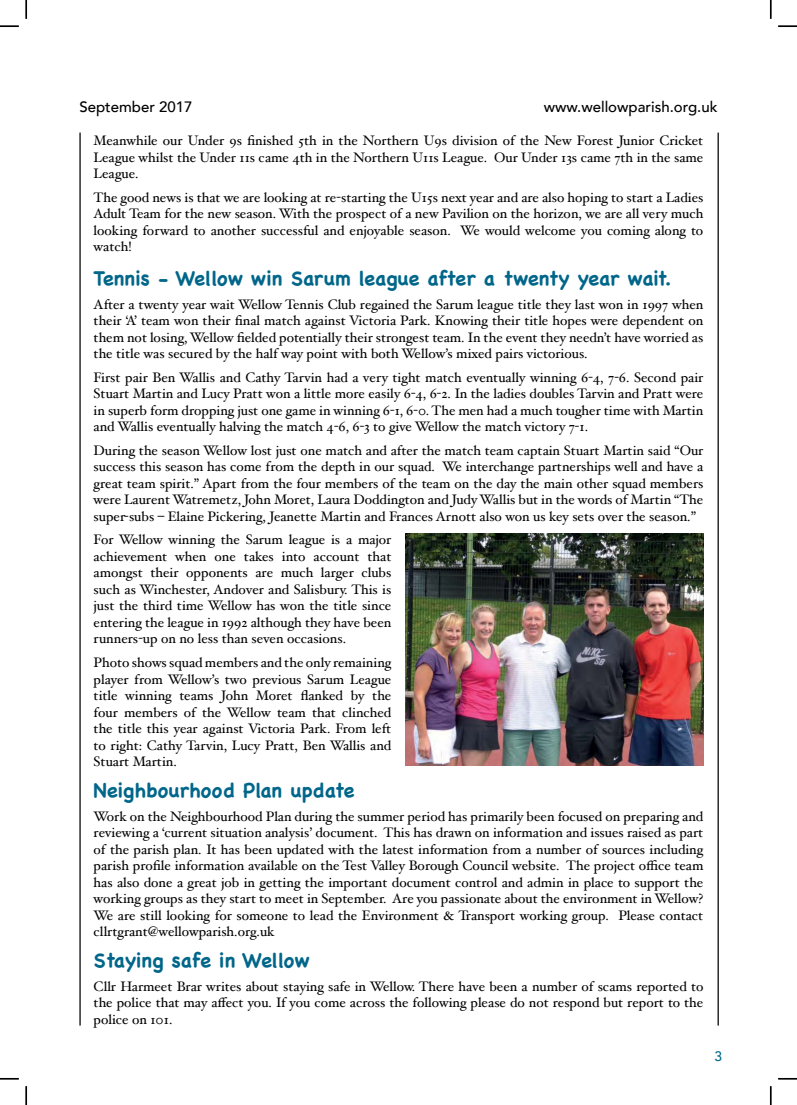
<style>
.page{position:relative;width:797px;height:1105px;background:#fff}
.page>*{position:absolute;margin:0;border:0;box-sizing:border-box;transform-origin:0 0}
.t1{font:700 20px "Chalkboard";color:#00668a}
.t2{font:500 15px "Avenir";color:#000}
.t3{font:13.75px/16.5px "Hoefler Text";color:#000;text-align:justify}
.t4{font:500 13.75px "Avenir";color:#00668a}
</style>
<div class="page">
<hr style="left:79px;top:133px;width:2px;height:892px;background:#000">
<hr style="left:717px;top:133px;width:1px;height:892px;background:#000">
<img style="left:405px;top:534px;width:298px;height:231px">
<svg style="left:0;top:25px;width:19px;height:2px"></svg>
<svg style="left:778px;top:25px;width:19px;height:2px"></svg>
<svg style="left:0;top:1078px;width:19px;height:1px"></svg>
<svg style="left:778px;top:1078px;width:19px;height:1px"></svg>
<svg style="left:25px;top:0;width:2px;height:19px"></svg>
<svg style="left:25px;top:1086px;width:2px;height:19px"></svg>
<svg style="left:770px;top:0;width:1px;height:19px"></svg>
<svg style="left:770px;top:1086px;width:1px;height:19px"></svg>
<p class="t2" style="left:79px;top:101px;width:115px">September 2017</p>
<p class="t2" style="left:544px;top:101px;width:175px">www.wellowparish.org.uk</p>
<p class="t3" style="left:94px;top:132px;width:611px">Meanwhile our Under 9s finished 5th in the Northern U9s division of the New Forest Junior Cricket League whilst the Under 11s came 4th in the Northern U11s League. Our Under 13s came 7th in the same League.</p>
<p class="t3" style="left:94px;top:189px;width:611px">The good news is that we are looking at re-starting the U15s next year and are also hoping to start a Ladies Adult Team for the new season. With the prospect of a new Pavilion on the horizon, we are all very much looking forward to another successful and enjoyable season. We would welcome you coming along to watch!</p>
<h1 class="t1" style="left:94px;top:267px;width:579px">Tennis - Wellow win Sarum league after a twenty year wait.</h1>
<p class="t3" style="left:94px;top:296px;width:611px">After a twenty year wait Wellow Tennis Club regained the Sarum league title they last won in 1997 when their ‘A’ team won their final match against Victoria Park. Knowing their title hopes were dependent on them not losing, Wellow fielded potentially their strongest team. In the event they needn’t have worried as the title was secured by the half way point with both Wellow’s mixed pairs victorious.</p>
<p class="t3" style="left:94px;top:369px;width:611px">First pair Ben Wallis and Cathy Tarvin had a very tight match eventually winning 6-4, 7-6. Second pair Stuart Martin and Lucy Pratt won a little more easily 6-4, 6-2. In the ladies doubles Tarvin and Pratt were in superb form dropping just one game in winning 6-1, 6-0. The men had a much tougher time with Martin and Wallis eventually halving the match 4-6, 6-3 to give Wellow the match victory 7-1.</p>
<p class="t3" style="left:94px;top:442px;width:611px">During the season Wellow lost just one match and after the match team captain Stuart Martin said “Our success this season has come from the depth in our squad. We interchange partnerships well and have a great team spirit.” Apart from the four members of the team on the day the main other squad members were Laurent Watremetz, John Moret, Laura Doddington and Judy Wallis but in the words of Martin “The super-subs – Elaine Pickering, Jeanette Martin and Frances Arnott also won us key sets over the season.”</p>
<p class="t3" style="left:94px;top:531px;width:299px">For Wellow winning the Sarum league is a major achievement when one takes into account that amongst their opponents are much larger clubs such as Winchester, Andover and Salisbury. This is just the third time Wellow has won the title since entering the league in 1992 although they have been runners-up on no less than seven occasions.</p>
<p class="t3" style="left:94px;top:654px;width:299px">Photo shows squad members and the only remaining player from Wellow’s two previous Sarum League title winning teams John Moret flanked by the four members of the Wellow team that clinched the title this year against Victoria Park. From left to right: Cathy Tarvin, Lucy Pratt, Ben Wallis and Stuart Martin.</p>
<h1 class="t1" style="left:94px;top:779px;width:262px">Neighbourhood Plan update</h1>
<p class="t3" style="left:94px;top:808px;width:611px">Work on the Neighbourhood Plan during the summer period has primarily been focused on preparing and reviewing a ‘current situation analysis’ document. This has drawn on information and issues raised as part of the parish plan. It has been updated with the latest information from a number of sources including parish profile information available on the Test Valley Borough Council website. The project office team has also done a great job in getting the important document control and admin in place to support the working groups as they start to meet in September. Are you passionate about the environment in Wellow?<br>We are still looking for someone to lead the Environment &amp; Transport working group. Please contact cllrtgrant@wellowparish.org.uk</p>
<h1 class="t1" style="left:94px;top:949px;width:217px">Staying safe in Wellow</h1>
<p class="t3" style="left:94px;top:978px;width:611px">Cllr Harmeet Brar writes about staying safe in Wellow. There have been a number of scams reported to the police that may affect you. If you come across the following please do not respond but report to the police on 101.</p>
<p class="t4" style="left:714px;top:1050px;width:9px">3</p>
</div>
